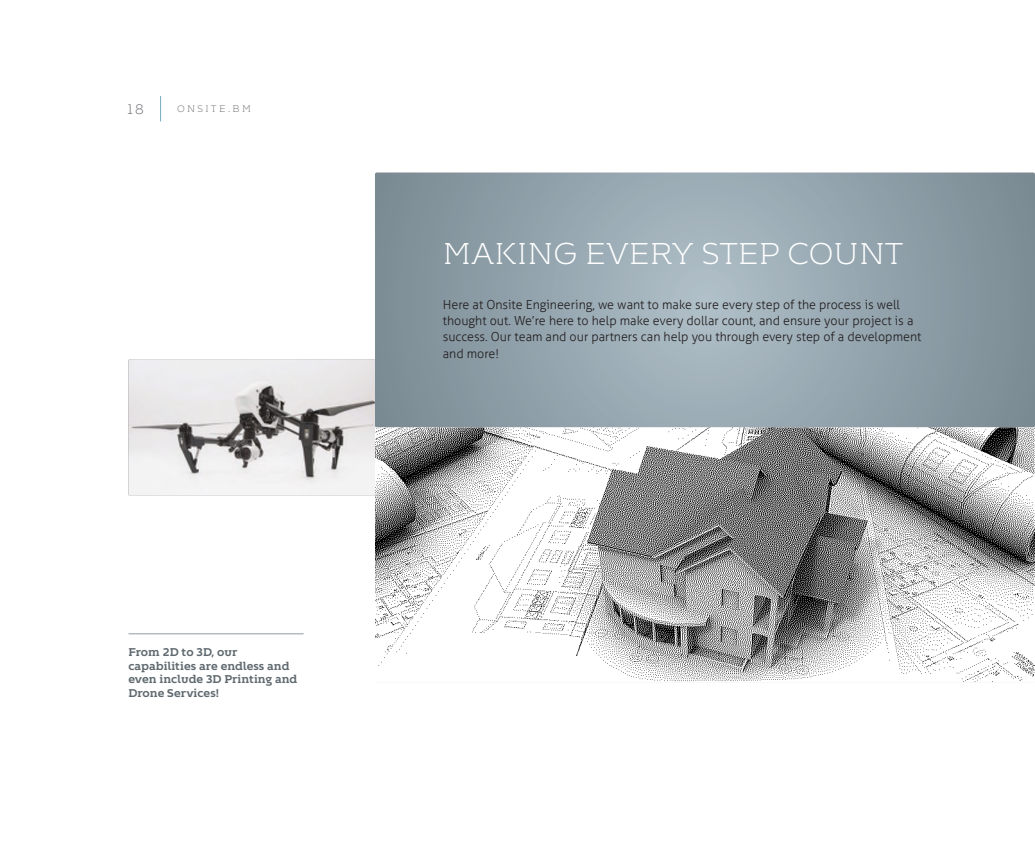
<style>
.page{position:relative;width:1035px;height:855px;background:#fff}
.page>*{position:absolute;margin:0;border:0;box-sizing:border-box;transform-origin:0 0}
.t1{font:300 30px "Kontrapunkt Bob";color:#fff}
.t2{font:300 13.75px "Kontrapunkt Bob";color:#6c6d70}
.t3{font:300 12.5px/16.2px "Aller";color:#231f20}
.t4{font:700 11.25px/13.8px "Kontrapunkt Bob";color:#5f696f}
.t5{font:300 9.38px "Kontrapunkt Bob";letter-spacing:.25em;color:#6c6d70}
</style>
<div class="page">
<svg style="left:375px;top:172px;width:660px;height:256px;background:#92a2ac"></svg>
<img style="left:375px;top:428px;width:660px;height:254px">
<img style="left:375px;top:429px;width:1px;height:65px">
<img style="left:128px;top:359px;width:247px;height:137px">
<hr style="left:128px;top:633px;width:176px;height:1px;background:#a8b0b6">
<svg style="left:160px;top:96px;width:1px;height:25px"></svg>
<p class="t2" style="left:127px;top:102px;width:18px">18</p>
<p class="t5" style="left:177px;top:104px;width:75px">ONSITE.BM</p>
<p class="t4" style="left:128px;top:645px;width:171px">From 2D to 3D, our capabilities are endless and even include 3D Printing and<br>Drone Services!</p>
<h1 class="t1" style="left:443px;top:238px;width:462px">MAKING EVERY STEP COUNT</h1>
<p class="t3" style="left:443px;top:296px;width:480px">Here at Onsite Engineering, we want to make sure every step of the process is well thought out. We’re here to help make every dollar count, and ensure your project is a success. Our team and our partners can help you through every step of a development and more!</p>
</div>
